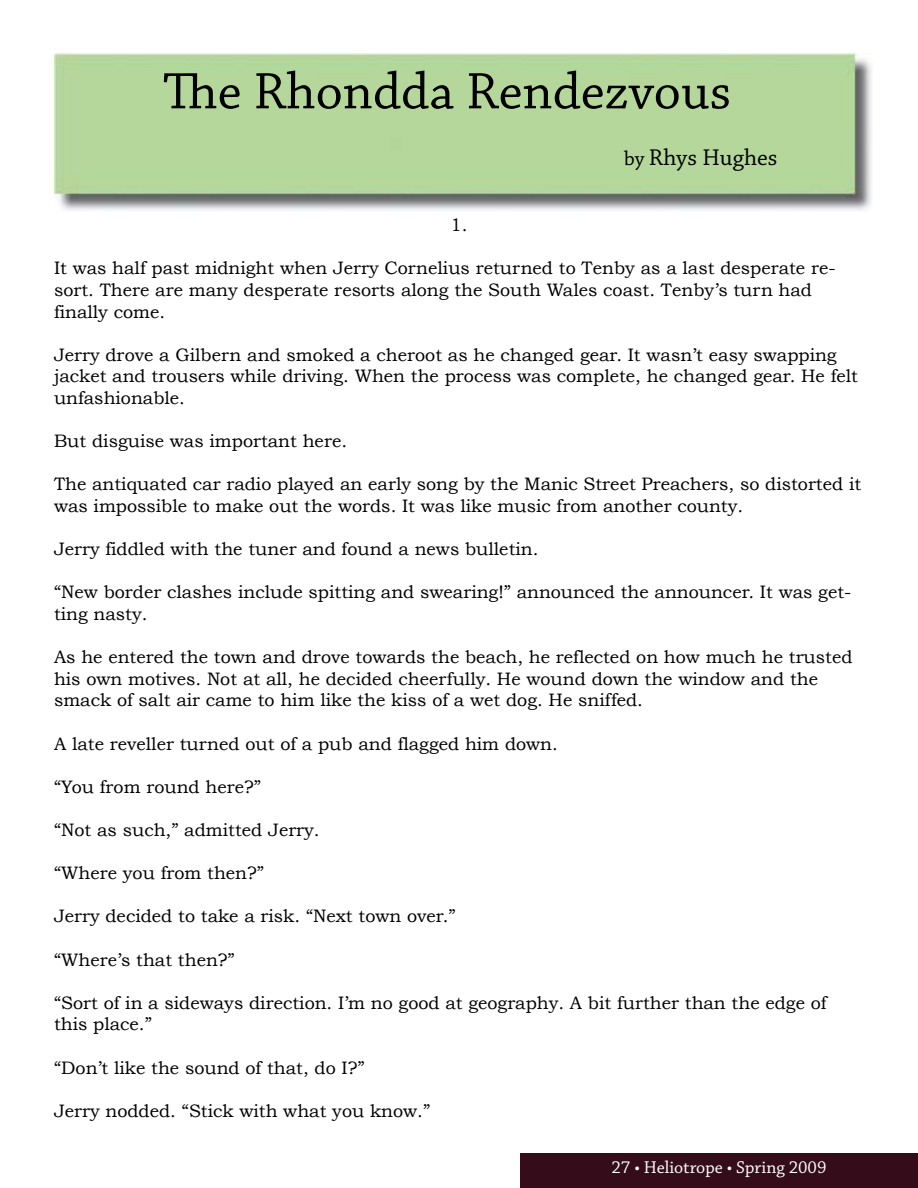
<style>
.page{position:relative;width:918px;height:1188px;background:#fff}
.page>*{position:absolute;margin:0;border:0;box-sizing:border-box;transform-origin:0 0}
.t1{font:54px "Chaparral Pro";color:#000}
.t2{font:24px "Chaparral Pro";color:#000}
.t3{font:18px/21.6px "Bookman Old Style";color:#000}
.t4{font:18px "Chaparral Pro";color:#fff}
.s1{font-size:21px}
</style>
<div class="page">
<img style="left:54px;top:54px;width:818px;height:157px">
<div style="left:520px;top:1153px;width:397px;height:35px;background:#350c19"></div>
<h1 class="t1" style="left:163px;top:61px;width:570px">The Rhondda Rendezvous</h1>
<h2 class="t2" style="left:624px;top:144px;width:155px"><span class="s1">by</span> Rhys Hughes</h2>
<p class="t3" style="left:451px;top:214px;width:18px">1.</p>
<p class="t3" style="left:54px;top:257px;width:783px">It was half past midnight when Jerry Cornelius returned to Tenby as a last desperate re&shy;sort. There are many desperate resorts along the South Wales coast. Tenby’s turn had finally come.</p>
<p class="t3" style="left:54px;top:344px;width:806px">Jerry drove a Gilbern and smoked a cheroot as he changed gear. It wasn’t easy swapping jacket and trousers while driving. When the process was complete, he changed gear. He felt unfashionable.</p>
<p class="t3" style="left:54px;top:430px;width:295px">But disguise was important here.</p>
<p class="t3" style="left:54px;top:473px;width:809px">The antiquated car radio played an early song by the Manic Street Preachers, so distorted it was impossible to make out the words. It was like music from another county.</p>
<p class="t3" style="left:54px;top:538px;width:486px">Jerry fiddled with the tuner and found a news bulletin.</p>
<p class="t3" style="left:54px;top:581px;width:799px">“New border clashes include spitting and swearing!” announced the announcer. It was get&shy;ting nasty.</p>
<p class="t3" style="left:54px;top:646px;width:800px">As he entered the town and drove towards the beach, he reflected on how much he trusted his own motives. Not at all, he decided cheerfully. He wound down the window and the smack of salt air came to him like the kiss of a wet dog. He sniffed.</p>
<p class="t3" style="left:54px;top:733px;width:505px">A late reveller turned out of a pub and flagged him down.</p>
<p class="t3" style="left:54px;top:776px;width:209px">“You from round here?”</p>
<p class="t3" style="left:54px;top:819px;width:267px">“Not as such,” admitted Jerry.</p>
<p class="t3" style="left:54px;top:862px;width:212px">“Where you from then?”</p>
<p class="t3" style="left:54px;top:905px;width:403px">Jerry decided to take a risk. “Next town over.”</p>
<p class="t3" style="left:54px;top:949px;width:182px">“Where’s that then?”</p>
<p class="t3" style="left:54px;top:992px;width:774px">“Sort of in a sideways direction. I’m no good at geography. A bit further than the edge of this place.”</p>
<p class="t3" style="left:54px;top:1057px;width:312px">“Don’t like the sound of that, do I?”</p>
<p class="t3" style="left:54px;top:1100px;width:378px">Jerry nodded. “Stick with what you know.”</p>
<p class="t4" style="left:612px;top:1158px;width:216px">27 • Heliotrope • Spring 2009</p>
</div>
